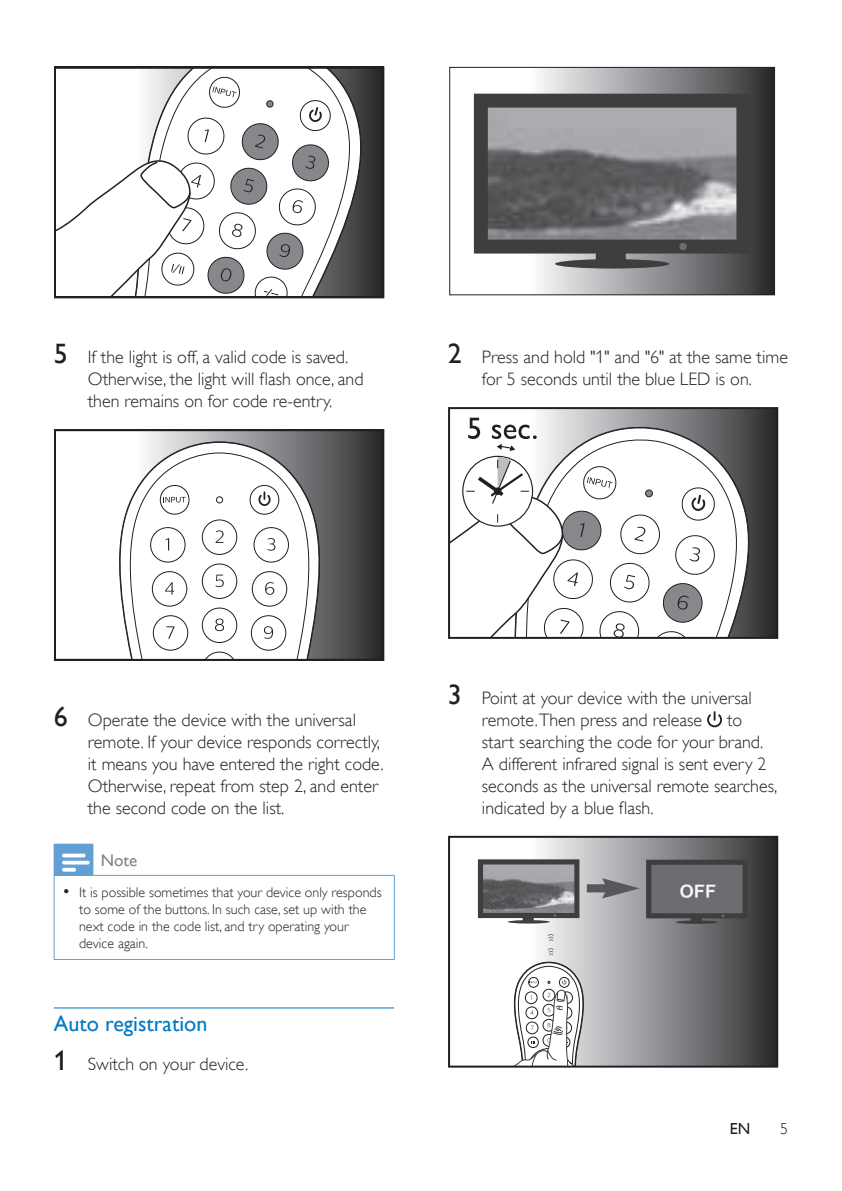
<style>
.page{position:relative;width:842px;height:1191px;background:#fff}
.page>*{position:absolute;margin:0;border:0;box-sizing:border-box;transform-origin:0 0}
.heading3{font:22px "Gill Sans Alt One WGL";color:#0079c2}
.t1{font:18px/22px "Gill Sans Alt One WGL Light";color:#231f20}
.notes-caption-paragr{font:17px "Gill Sans Alt One WGL";color:#808285}
.language_indication{font:16px "Gill Sans Alt One WGL";color:#231f20}
.t2{font:16px "Gill Sans Alt One WGL Light";color:#231f20}
.t3{font:14px/17px "Gill Sans Alt One WGL Light";color:#231f20}
.s1{font-family:"Gill Sans Alt One WGL";font-size:28px}
.s2{font-size:17px}
</style>
<div class="page">
<hr style="left:54px;top:1007px;width:340px;height:1px;background:#0079c2">
<div style="left:54px;top:844px;width:39px;height:31px;background:#629fd5"></div>
<hr style="left:54px;top:875px;width:1px;height:84px;background:#629fd5">
<hr style="left:394px;top:875px;width:1px;height:84px;background:#629fd5">
<hr style="left:54px;top:959px;width:39px;height:1px;background:#629fd5">
<hr style="left:93px;top:959px;width:302px;height:1px;background:#629fd5">
<hr style="left:93px;top:844px;width:1px;height:31px;background:#629fd5">
<hr style="left:93px;top:875px;width:302px;height:1px;background:#629fd5">
<svg style="left:62px;top:853px;width:28px;height:18px"></svg>
<svg style="left:54px;top:66px;width:331px;height:233px"></svg>
<svg style="left:146px;top:432px;width:235px;height:226px;background:#525253"></svg>
<svg style="left:119px;top:441px;width:205px;height:217px"></svg>
<svg style="left:150px;top:484px;width:139px;height:174px"></svg>
<div style="left:54px;top:429px;width:330px;height:232px;border:2px solid #231f20"></div>
<svg style="left:707px;top:711px;width:15px;height:16px"></svg>
<svg style="left:473px;top:69px;width:300px;height:224px"></svg>
<div style="left:449px;top:67px;width:326px;height:228px;border:1px solid #231f20"></div>
<svg style="left:474px;top:94px;width:276px;height:174px;background:#747578"></svg>
<div style="left:679px;top:243px;width:8px;height:7px;background:#6c6d70;border-radius:50%"></div>
<svg style="left:469px;top:410px;width:306px;height:226px;background:#676768"></svg>
<svg style="left:481px;top:423px;width:274px;height:213px"></svg>
<svg style="left:451px;top:457px;width:265px;height:179px"></svg>
<svg style="left:468px;top:418px;width:69px;height:33px"></svg>
<div style="left:448px;top:407px;width:330px;height:232px;border:2px solid #231f20"></div>
<svg style="left:477px;top:839px;width:298px;height:225px"></svg>
<svg style="left:548px;top:934px;width:6px;height:7px"></svg>
<svg style="left:478px;top:859px;width:101px;height:64px;background:#78797b"></svg>
<svg style="left:646px;top:859px;width:102px;height:65px;background:#646567"></svg>
<svg style="left:587px;top:878px;width:53px;height:20px"></svg>
<svg style="left:509px;top:948px;width:77px;height:116px"></svg>
<div style="left:448px;top:836px;width:330px;height:231px;border:2px solid #231f20"></div>
<p class="t1" style="left:88px;top:346px;width:277px;text-indent:-34px"><span class="s1">5</span> If the light is off, a valid code is saved.<br>Otherwise, the light will flash once, and then remains on for code re-entry.</p>
<p class="t1" style="left:448px;top:346px;width:341px;text-align:center"><span class="s1">2</span> Press and hold "1" and "6" at the same time for 5 seconds until the blue LED is on.</p>
<p class="t1" style="left:88px;top:708px;width:297px;text-indent:-34px"><span class="s1">6</span> Operate the device with the universal remote. If your device responds correctly, it means you have entered the right code.<br>Otherwise, repeat from step 2, and enter the second code on the list.</p>
<p class="notes-caption-paragr" style="left:101px;top:848px;width:38px">Note</p>
<p class="t3" style="left:79px;top:884px;width:304px;text-indent:-17px"><span class="s2">•</span> It is possible sometimes that your device only responds to some of the buttons. In such case, set up with the next code in the code list, and try operating your device again.</p>
<p class="heading3" style="left:54px;top:1008px;width:155px">Auto registration</p>
<p class="t1" style="left:54px;top:1053px;width:196px"><span class="s1">1</span> Switch on your device.</p>
<p class="t1" style="left:482px;top:686px;width:271px;text-indent:-34px"><span class="s1">3</span> Point at your device with the universal remote.Then press and release</p>
<p class="t1" style="left:482px;top:708px;width:297px;text-indent:245px">to start searching the code for your brand.<br>A different infrared signal is sent every 2 seconds as the universal remote searches, indicated by a blue flash.</p>
<p class="language_indication" style="left:730px;top:1118px;width:22px">EN</p>
<p class="t2" style="left:780px;top:1118px;width:9px">5</p>
</div>
